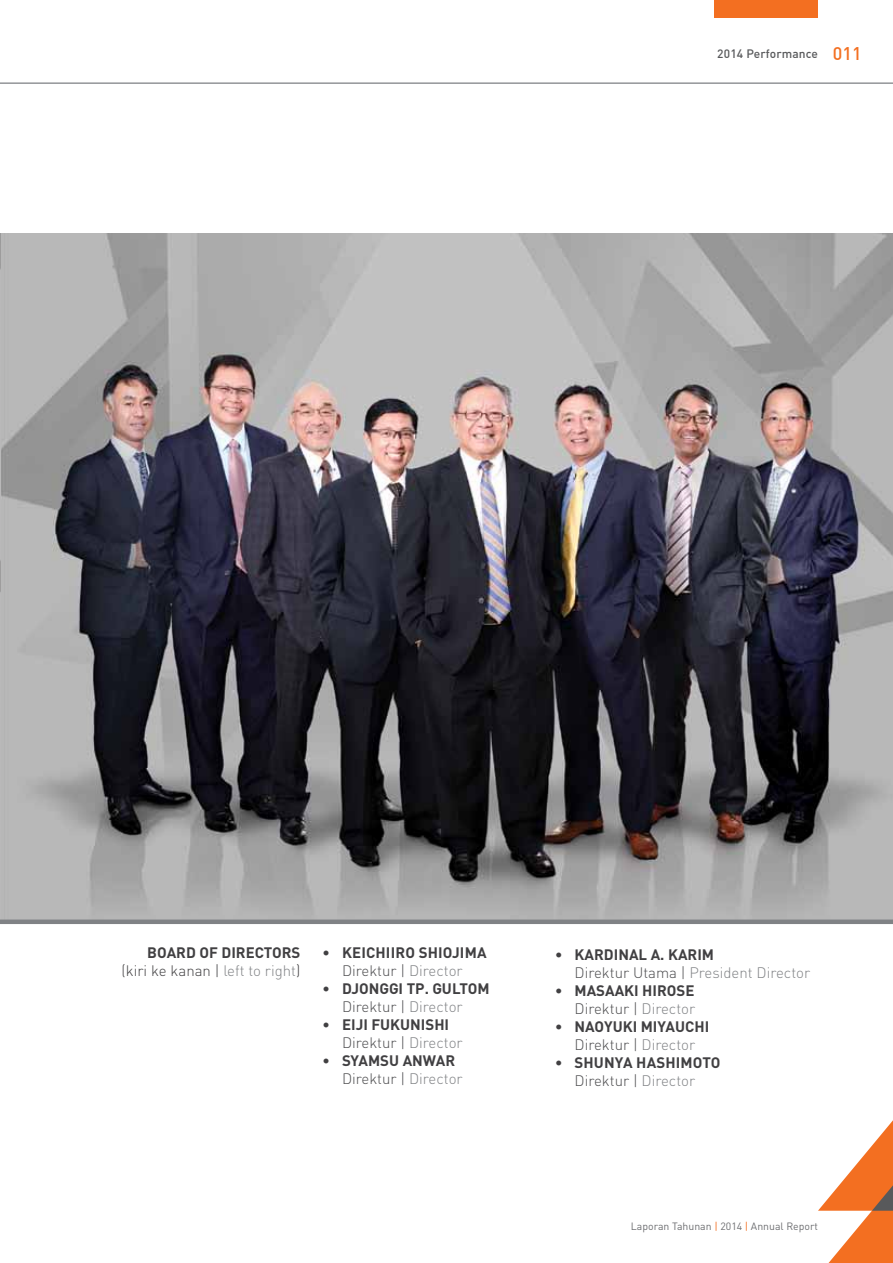
<style>
.page{position:relative;width:893px;height:1263px;background:#fff}
.page>*{position:absolute;margin:0;border:0;box-sizing:border-box;transform-origin:0 0}
.t1{font:700 15px/18px "DIN Pro";color:#414042}
.t2{font:300 15px/18px "DIN Pro";color:#808285}
.t3{font:300 15px/18px "DIN Pro";color:#4d4d4f}
.t4{font:500 12px "DIN";letter-spacing:.01em;color:#58595b}
.t5{font:10.5px "DIN";color:#6d6e71}
.s1{font-size:18px;color:#f36f21}
.s2{font-weight:300}
.s3{font-weight:300;color:#808285}
.s4{font-weight:700;color:#414042}
.s5{color:#4d4d4f}
.s6{font-weight:300;color:#4d4d4f}
.s7{color:#808285}
.s8{color:#f36f21}
</style>
<div class="page">
<svg style="left:818px;top:1120px;width:75px;height:143px"></svg>
<hr style="left:0;top:82px;width:893px;height:2px;background:#939598">
<div style="left:714px;top:0;width:104px;height:17px;background:#f36f21"></div>
<img style="left:1px;top:234px;width:892px;height:685px">
<hr style="left:0;top:234px;width:1px;height:690px;background:#808285">
<div style="left:0;top:919px;width:893px;height:5px;background:#808285"></div>
<p class="t4" style="left:717px;top:46px;width:146px">2014 Performance <span class="s1">011</span></p>
<p class="t1" style="left:122px;top:943px;width:180px;text-align:right">BOARD OF DIRECTORS <span class="s2">(kiri ke kanan |</span> <span class="s3">left to right</span><span class="s2">)</span></p>
<p class="t2" style="left:574px;top:945px;width:237px;text-indent:-20px"><span class="s4">• KARDINAL A. KARIM<br></span><span class="s5">Direktur Utama |</span> President Director</p>
<p class="t1" style="left:555px;top:981px;width:142px;text-align:right">• MASAAKI HIROSE<br><span class="s6">Direktur |</span> <span class="s3">Director</span></p>
<p class="t1" style="left:555px;top:1017px;width:156px;text-align:center">• NAOYUKI MIYAUCHI<br><span class="s6">Direktur |</span> <span class="s3">Director</span></p>
<p class="t1" style="left:555px;top:1053px;width:40px">• SHUNYA</p>
<p class="t1" style="left:322px;top:943px;width:39px">• KEICHIIRO</p>
<p class="t3" style="left:342px;top:943px;width:128px;text-indent:77px"><span class="s4">SHIOJIMA<br></span>Direktur | <span class="s7">Director</span></p>
<p class="t1" style="left:322px;top:979px;width:168px;text-align:center">• DJONGGI TP. GULTOM<br><span class="s6">Direktur |</span> <span class="s3">Director</span></p>
<p class="t1" style="left:342px;top:1015px;width:122px;text-indent:-20px">• EIJI FUKUNISHI<br><span class="s6">Direktur |</span> <span class="s3">Director</span></p>
<p class="t1" style="left:342px;top:1051px;width:122px;text-indent:-20px">• SYAMSU ANWAR<br><span class="s6">Direktur |</span> <span class="s3">Director</span></p>
<p class="t1" style="left:574px;top:1053px;width:122px;text-indent:62px">HASHIMOTO<br><span class="s6">Direktur |</span> <span class="s3">Director</span></p>
<p class="t5" style="left:631px;top:1220px;width:189px">Laporan Tahunan <span class="s8">|</span> 2014 <span class="s8">|</span> Annual Report</p>
</div>
